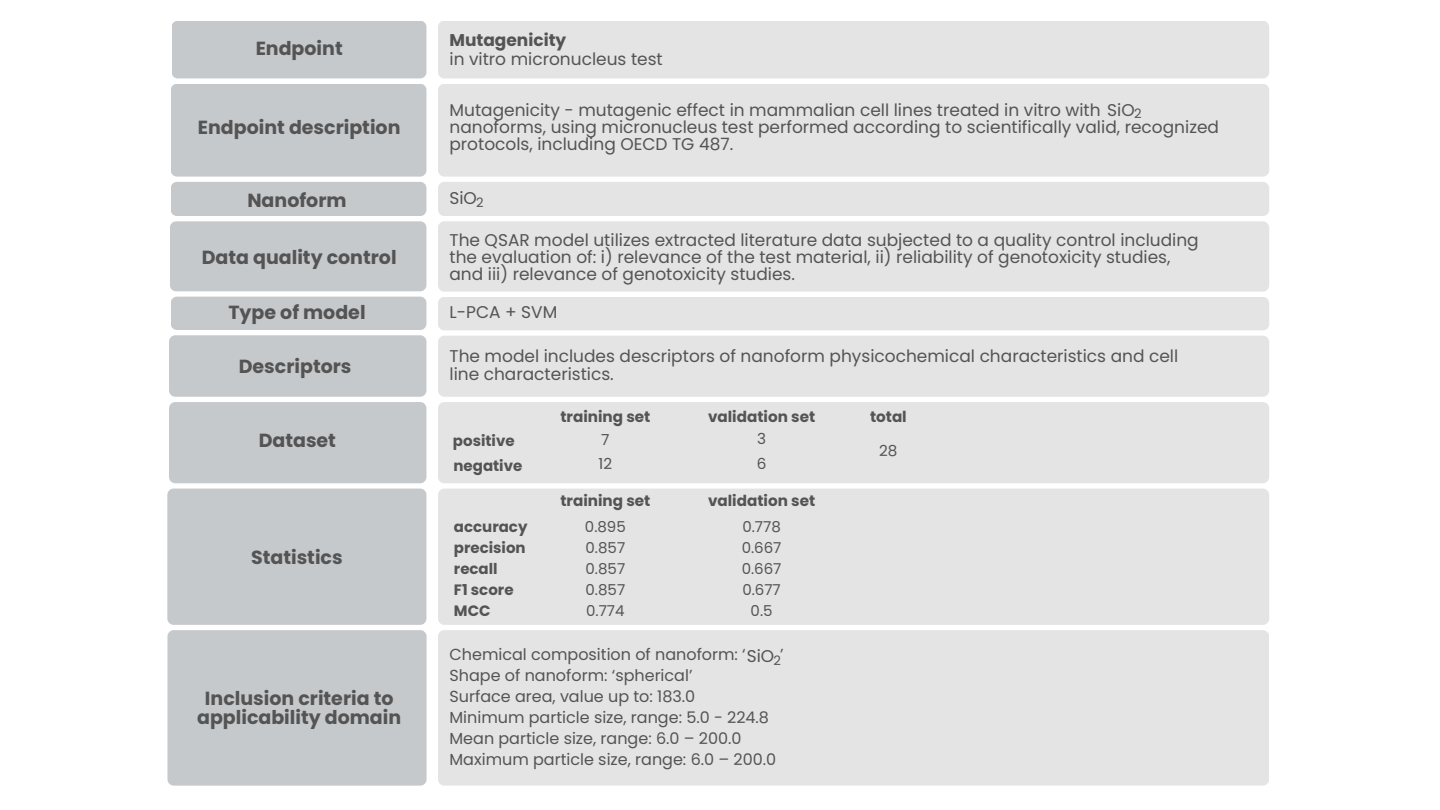
<style>
.page{position:relative;width:1440px;height:810px;background:#fff}
.page>*{position:absolute;margin:0;border:0;box-sizing:border-box;transform-origin:0 0}
.t1{font:700 19px/19.5px "Poppins";color:#545454;text-align:center}
.t2{font:17px/17.2px "Poppins";color:#545454}
.t3{font:16px "Poppins";color:#545454}
.t4{font:700 15.2px "Poppins";color:#545454}
.t5{font:15.2px "Poppins";color:#545454}
.t6{font:700 15px/21px "Poppins";color:#545454}
.t7{font:15px "Poppins";color:#545454}
.t8{font:13px "Poppins";color:#545454}
.s1{font-weight:700}
</style>
<div class="page">
<div style="left:172px;top:21px;width:254px;height:57px;background:#c6c9cc;border-radius:6px"></div>
<div style="left:438px;top:21px;width:831px;height:57px;background:#e4e4e4;border-radius:6px"></div>
<div style="left:167px;top:489px;width:259px;height:136px;background:#c6c9cc;border-radius:6px"></div>
<div style="left:438px;top:489px;width:831px;height:136px;background:#e4e4e4;border-radius:6px"></div>
<div style="left:169px;top:402px;width:257px;height:81px;background:#c6c9cc;border-radius:6px"></div>
<div style="left:438px;top:402px;width:831px;height:81px;background:#e4e4e4;border-radius:6px"></div>
<div style="left:171px;top:84px;width:255px;height:93px;background:#c6c9cc;border-radius:6px"></div>
<div style="left:438px;top:84px;width:831px;height:93px;background:#e4e4e4;border-radius:6px"></div>
<div style="left:171px;top:182px;width:255px;height:34px;background:#c6c9cc;border-radius:6px"></div>
<div style="left:438px;top:182px;width:831px;height:34px;background:#e4e4e4;border-radius:6px"></div>
<div style="left:170px;top:221px;width:256px;height:70px;background:#c6c9cc;border-radius:6px"></div>
<div style="left:438px;top:221px;width:831px;height:71px;background:#e4e4e4;border-radius:6px"></div>
<div style="left:169px;top:335px;width:257px;height:62px;background:#c6c9cc;border-radius:6px"></div>
<div style="left:438px;top:336px;width:831px;height:61px;background:#e4e4e4;border-radius:6px"></div>
<div style="left:171px;top:297px;width:255px;height:33px;background:#c6c9cc;border-radius:6px"></div>
<div style="left:438px;top:297px;width:831px;height:33px;background:#e4e4e4;border-radius:6px"></div>
<div style="left:167px;top:630px;width:260px;height:156px;background:#c6c9cc;border-radius:6px"></div>
<div style="left:438px;top:630px;width:831px;height:156px;background:#e4e4e4;border-radius:6px"></div>
<h3 class="t1" style="left:256px;top:39px;width:89px">Endpoint</h3>
<h2 class="t1" style="left:198px;top:118px;width:204px">Endpoint description</h2>
<h3 class="t1" style="left:247px;top:190px;width:101px">Nanoform</h3>
<h1 class="t1" style="left:202px;top:247px;width:196px">Data quality control</h1>
<h1 class="t2" style="left:449px;top:30px;width:215px;line-height:18.8px"><span class="s1">Mutagenicity<br></span>in vitro micronucleus test</h1>
<h1 class="t2" style="left:449px;top:101px;width:771px">Mutagenicity - mutagenic effect in mammalian cell lines treated in vitro with SiO nanoforms, using micronucleus test performed according to scientifically valid, recognized protocols, including OECD TG 487.</h1>
<p class="t8" style="left:1134px;top:104px;width:9px">2</p>
<h3 class="t2" style="left:449px;top:190px;width:29px">SiO</h3>
<h3 class="t8" style="left:476px;top:193px;width:9px">2</h3>
<h4 class="t2" style="left:449px;top:231px;width:751px">The QSAR model utilizes extracted literature data subjected to a quality control including the evaluation of: i) relevance of the test material, ii) reliability of genotoxicity studies, and iii) relevance of genotoxicity studies.</h4>
<h4 class="t1" style="left:228px;top:303px;width:139px">Type of model</h4>
<h4 class="t2" style="left:449px;top:304px;width:109px">L-PCA + SVM</h4>
<h4 class="t1" style="left:239px;top:357px;width:114px">Descriptors</h4>
<h4 class="t2" style="left:449px;top:348px;width:730px">The model includes descriptors of nanoform physicochemical characteristics and cell line characteristics.</h4>
<p class="t1" style="left:259px;top:431px;width:79px">Dataset</p>
<h1 class="t1" style="left:251px;top:548px;width:93px">Statistics</h1>
<p class="t1" style="left:197px;top:688px;width:206px">Inclusion criteria to applicability domain</p>
<p class="t6" style="left:453px;top:430px;width:63px">positive</p>
<h3 class="t6" style="left:453px;top:456px;width:70px">negative</h3>
<h3 class="t6" style="left:454px;top:516px;width:75px">accuracy precision recall<br>F1 score<br>MCC</h3>
<h1 class="t4" style="left:560px;top:406px;width:91px">training set</h1>
<h4 class="t5" style="left:601px;top:429px;width:10px">7</h4>
<h4 class="t5" style="left:599px;top:453px;width:15px">12</h4>
<h3 class="t4" style="left:560px;top:490px;width:91px">training set</h3>
<p class="t7" style="left:585px;top:516px;width:42px">0.895</p>
<p class="t7" style="left:586px;top:537px;width:41px">0.857</p>
<p class="t7" style="left:586px;top:558px;width:41px">0.857</p>
<p class="t7" style="left:586px;top:579px;width:41px">0.857</p>
<p class="t7" style="left:586px;top:600px;width:40px">0.774</p>
<h1 class="t4" style="left:708px;top:406px;width:109px">validation set</h1>
<p class="t5" style="left:757px;top:428px;width:10px">3</p>
<p class="t5" style="left:757px;top:453px;width:11px">6</p>
<h4 class="t4" style="left:708px;top:490px;width:109px">validation set</h4>
<p class="t7" style="left:742px;top:516px;width:40px">0.778</p>
<p class="t7" style="left:742px;top:537px;width:41px">0.667</p>
<p class="t7" style="left:742px;top:558px;width:41px">0.667</p>
<h3 class="t7" style="left:742px;top:579px;width:40px">0.677</h3>
<h3 class="t7" style="left:751px;top:600px;width:23px">0.5</h3>
<p class="t3" style="left:449px;top:643px;width:298px">Chemical composition of nanoform: ‘</p>
<p class="t3" style="left:780px;top:643px;width:5px">’</p>
<p class="t3" style="left:449px;top:664px;width:245px">Shape of nanoform: ‘spherical’</p>
<p class="t3" style="left:449px;top:685px;width:247px">Surface area, value up to: 183.0</p>
<p class="t3" style="left:449px;top:706px;width:321px">Minimum particle size, range: 5.0 - 224.8</p>
<h1 class="t3" style="left:449px;top:727px;width:294px">Mean particle size, range: 6.0 – 200.0</h1>
<h1 class="t3" style="left:449px;top:748px;width:328px">Maximum particle size, range: 6.0 – 200.0</h1>
<h3 class="t2" style="left:747px;top:648px;width:29px">SiO</h3>
<h3 class="t8" style="left:774px;top:651px;width:9px">2</h3>
<h1 class="t4" style="left:870px;top:406px;width:38px">total</h1>
<h3 class="t5" style="left:879px;top:440px;width:20px">28</h3>
</div>
